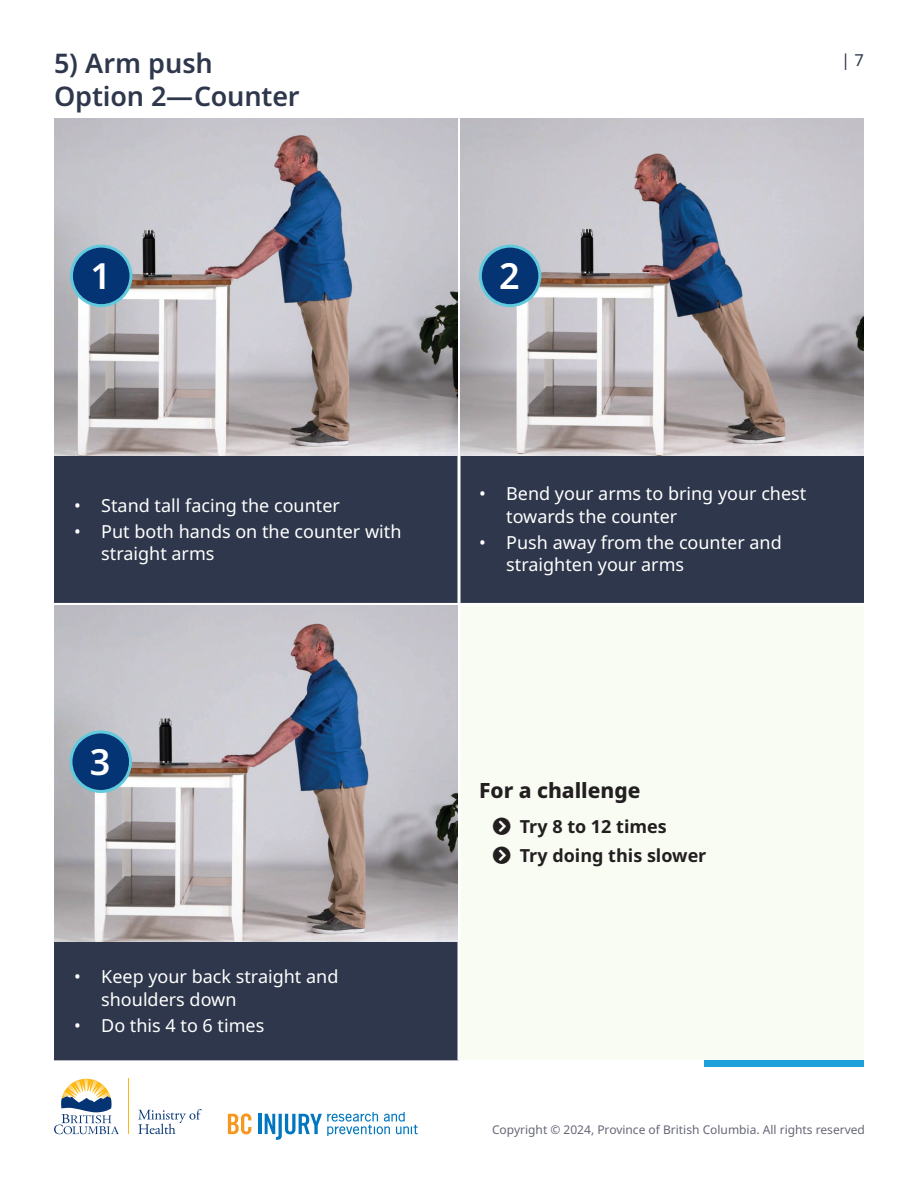
<style>
.page{position:relative;width:918px;height:1188px;background:#fff}
.page>*{position:absolute;margin:0;border:0;box-sizing:border-box;transform-origin:0 0}
.Heading_3_-_Noto_copy_no_side_bar{font:600 36px "Noto Sans";color:#fff}
.Heading_3_-_Noto_copy_no_side_bar-2{font:600 27px "Noto Sans";letter-spacing:-.005em;color:#2e374b}
.Heading_4_-_Noto{font:800 21px "Noto Sans";letter-spacing:-.005em;color:#231f20}
.t1{font:18px/22.5px "Noto Sans";color:#fff}
.t2{font:700 18px "Noto Sans";color:#231f20}
.t3{font:16.5px "Noto Sans";color:#2e374b}
.t4{font:12px "Noto Sans";color:#666777}
</style>
<div class="page">
<div style="left:704px;top:1059px;width:160px;height:8px;background:#1ca1db"></div>
<svg style="left:228px;top:1113px;width:23px;height:21px"></svg>
<hr style="left:258px;top:1114px;width:3px;height:20px;background:#0077c0">
<svg style="left:265px;top:1112px;width:153px;height:28px"></svg>
<svg style="left:138px;top:1109px;width:64px;height:25px"></svg>
<svg style="left:54px;top:1079px;width:65px;height:55px"></svg>
<hr style="left:128px;top:1079px;width:1px;height:55px;background:#fcb814">
<div style="left:54px;top:456px;width:810px;height:604px;background:#2e374b"></div>
<div style="left:459px;top:604px;width:405px;height:456px;background:#f9fcf3"></div>
<hr style="left:458px;top:456px;width:2px;height:147px;background:#fff">
<hr style="left:54px;top:603px;width:405px;height:3px;background:#fff">
<hr style="left:459px;top:603px;width:405px;height:3px;background:#fff">
<hr style="left:458px;top:606px;width:2px;height:336px;background:#fff">
<hr style="left:458px;top:942px;width:2px;height:118px;background:#fff">
<img style="left:54px;top:118px;width:404px;height:338px">
<img style="left:460px;top:118px;width:404px;height:338px">
<img style="left:54px;top:606px;width:404px;height:336px">
<div style="left:71px;top:246px;width:60px;height:60px;background:#053474;border-radius:50%"></div>
<div style="left:70px;top:245px;width:62px;height:62px;border:3px solid #61cadd;border-radius:50%"></div>
<div style="left:480px;top:246px;width:60px;height:60px;background:#053474;border-radius:50%"></div>
<div style="left:479px;top:245px;width:62px;height:62px;border:3px solid #61cadd;border-radius:50%"></div>
<div style="left:71px;top:732px;width:60px;height:59px;background:#053474;border-radius:50%"></div>
<div style="left:69px;top:730px;width:63px;height:63px;border:3px solid #61cadd;border-radius:50%"></div>
<p class="Heading_3_-_Noto_copy_no_side_bar-2" style="left:54px;top:44px;width:160px">5) Arm push</p>
<p class="t3" style="left:841px;top:48px;width:24px">| 7</p>
<p class="Heading_3_-_Noto_copy_no_side_bar-2" style="left:54px;top:77px;width:247px">Option 2—Counter</p>
<p class="Heading_3_-_Noto_copy_no_side_bar" style="left:90px;top:250px;width:22px">1</p>
<p class="Heading_3_-_Noto_copy_no_side_bar" style="left:499px;top:250px;width:22px">2</p>
<p class="t1" style="left:74px;top:494px;width:267px">• Stand tall facing the counter</p>
<p class="t1" style="left:101px;top:520px;width:302px;text-indent:-27px">• Put both hands on the counter with straight arms</p>
<p class="Heading_3_-_Noto_copy_no_side_bar" style="left:90px;top:736px;width:22px">3</p>
<p class="t1" style="left:101px;top:966px;width:239px;text-indent:-27px">• Keep your back straight and shoulders down</p>
<p class="t1" style="left:74px;top:1014px;width:192px">• Do this 4 to 6 times</p>
<p class="t1" style="left:506px;top:483px;width:302px;text-indent:-27px">• Bend your arms to bring your chest towards the counter</p>
<p class="t1" style="left:506px;top:532px;width:277px;text-indent:-27px">• Push away from the counter and straighten your arms</p>
<p class="Heading_4_-_Noto" style="left:479px;top:775px;width:163px">For a challenge</p>
<p class="t2" style="left:520px;top:814px;width:149px">Try 8 to 12 times</p>
<p class="t2" style="left:520px;top:843px;width:188px">Try doing this slower</p>
<p class="t4" style="left:492px;top:1121px;width:374px">Copyright © 2024, Province of British Columbia. All rights reserved</p>
</div>
